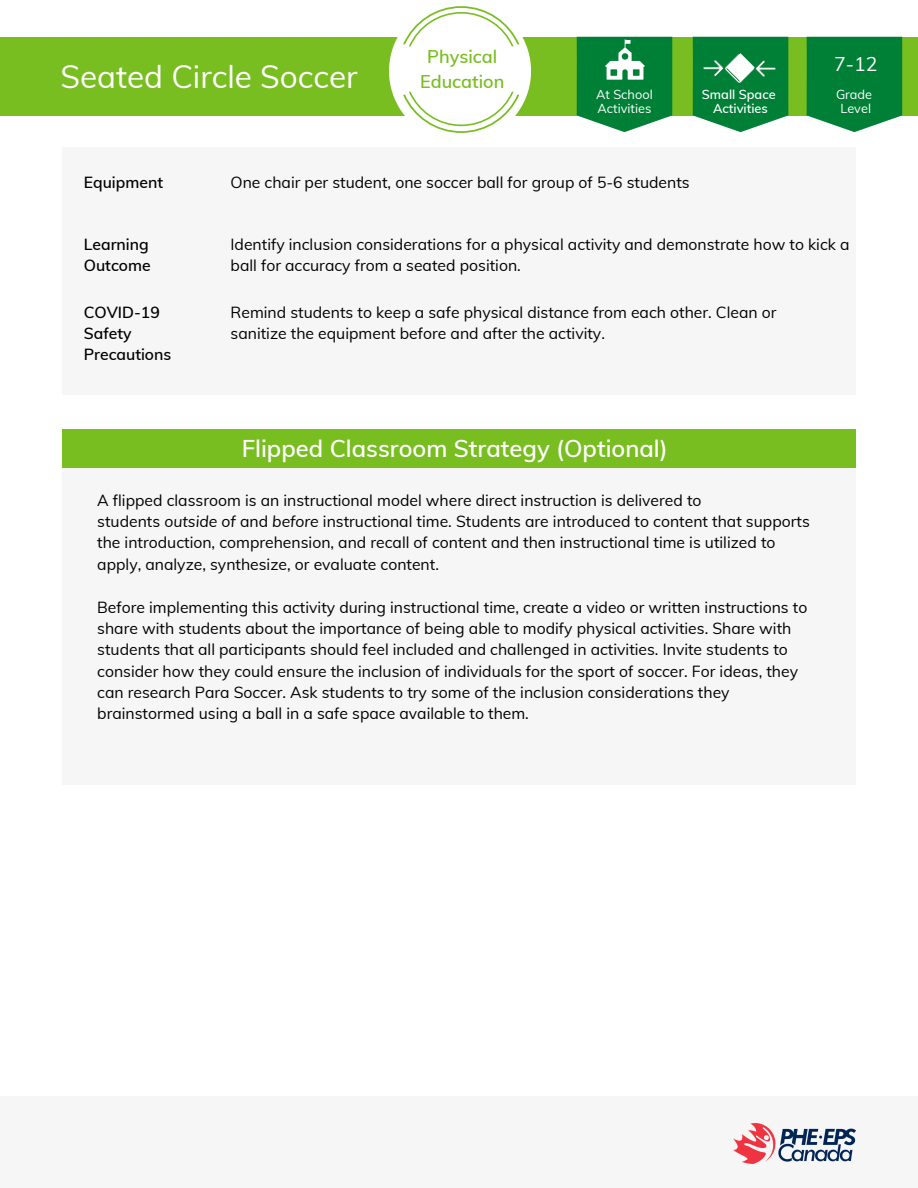
<style>
.page{position:relative;width:918px;height:1188px;background:#fff}
.page>*{position:absolute;margin:0;border:0;box-sizing:border-box;transform-origin:0 0}
.t1{font:31.5px "Muli";color:#fff}
.t2{font:600 23.7px "Muli";color:#fff}
.t3{font:19.5px "Muli";color:#fff}
.t4{font:600 18px/25px "Muli";color:#78be20;text-align:center}
.t5{font:15.75px/21.3px "Muli";color:#000}
.t6{font:600 15.75px/21.3px "Muli";color:#000}
.t7{font:12.75px/14.7px "Muli";color:#fff;text-align:center}
.t8{font:600 12.75px/14.7px "Muli";color:#fff;text-align:center}
.s1{font-style:italic}
</style>
<div class="page">
<div style="left:62px;top:467px;width:794px;height:318px;background:#f6f6f6"></div>
<div style="left:62px;top:430px;width:794px;height:38px;background:#78be20"></div>
<div style="left:0;top:1096px;width:918px;height:92px;background:#f6f6f6"></div>
<img style="left:734px;top:1123px;width:121px;height:41px">
<div style="left:0;top:37px;width:918px;height:79px;background:#78be20"></div>
<svg style="left:807px;top:37px;width:95px;height:95px;background:#158a48"></svg>
<div style="left:62px;top:147px;width:794px;height:248px;background:#f6f6f6"></div>
<svg style="left:389px;top:6px;width:142px;height:127px"></svg>
<svg style="left:577px;top:37px;width:95px;height:95px;background:#1d8e4d"></svg>
<img style="left:601px;top:37px;width:47px;height:47px">
<img style="left:692px;top:36px;width:97px;height:80px">
<svg style="left:693px;top:37px;width:95px;height:95px;background:#269254"></svg>
<h1 class="t1" style="left:60px;top:56px;width:299px">Seated Circle Soccer</h1>
<p class="t4" style="left:420px;top:44px;width:86px">Physical<br>Education</p>
<p class="t7" style="left:596px;top:86px;width:58px;text-align:left">At School<br>Activities</p>
<p class="t8" style="left:702px;top:86px;width:75px">Small Space<br>Activities</p>
<p class="t6" style="left:84px;top:171px;width:81px">Equipment</p>
<p class="t5" style="left:231px;top:171px;width:461px">One chair per student, one soccer ball for group of 5-6 students</p>
<p class="t3" style="left:834px;top:51px;width:45px">7-12</p>
<p class="t7" style="left:836px;top:86px;width:38px">Grade<br>Level</p>
<p class="t6" style="left:84px;top:233px;width:68px">Learning<br>Outcome</p>
<p class="t6" style="left:84px;top:301px;width:89px">COVID-19<br>Safety<br>Precautions</p>
<p class="t5" style="left:231px;top:233px;width:620px">Identify inclusion considerations for a physical activity and demonstrate how to kick a ball for accuracy from a seated position.</p>
<p class="t5" style="left:231px;top:301px;width:547px">Remind students to keep a safe physical distance from each other. Clean or sanitize the equipment before and after the activity.</p>
<h2 class="t2" style="left:242px;top:433px;width:428px">Flipped Classroom Strategy (Optional)</h2>
<p class="t5" style="left:97px;top:489px;width:714px">A flipped classroom is an instructional model where direct instruction is delivered to<br>students <span class="s1">outside of</span> and <span class="s1">before</span> instructional time. Students are introduced to content that supports the introduction, comprehension, and recall of content and then instructional time is utilized to apply, analyze, synthesize, or evaluate content.</p>
<p class="t5" style="left:97px;top:596px;width:712px">Before implementing this activity during instructional time, create a video or written instructions to share with students about the importance of being able to modify physical activities. Share with students that all participants should feel included and challenged in activities. Invite students to consider how they could ensure the inclusion of individuals for the sport of soccer. For ideas, they can research Para Soccer. Ask students to try some of the inclusion considerations they brainstormed using a ball in a safe space available to them.</p>
</div>
